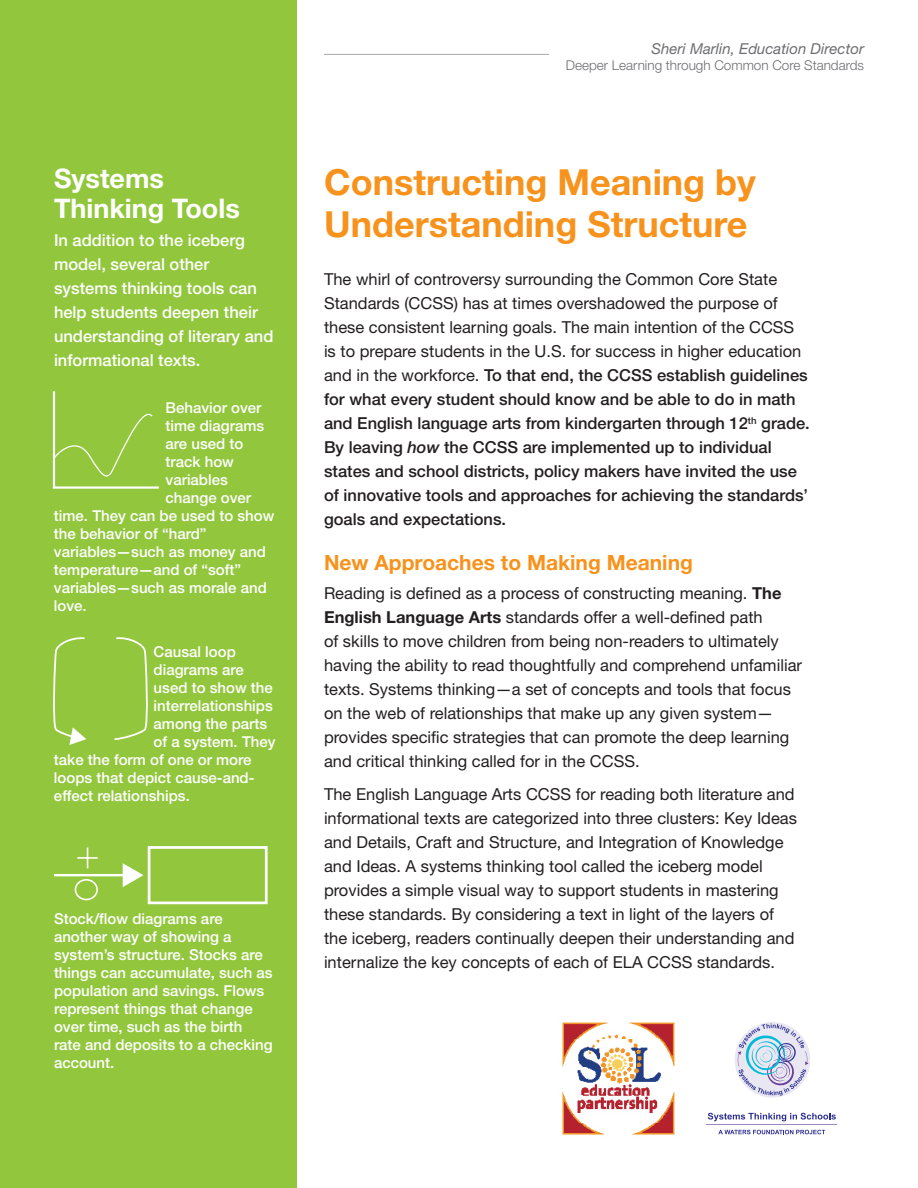
<style>
.page{position:relative;width:918px;height:1188px;background:#fff}
.page>*{position:absolute;margin:0;border:0;box-sizing:border-box;transform-origin:0 0}
.t1{font:700 36px/42px "Helvetica Neue";color:#f7931d}
.t2{font:700 27px/30px "Helvetica Neue";color:#fff}
.t3{font:700 21px "Helvetica Neue";color:#f7931d}
.t4{font:16.5px/24px "Helvetica Neue";color:#231f20}
.t5{font:500 16.5px/24px "Helvetica Neue";color:#231f20}
.t6{font:500 16.5px/24px "Helvetica Neue";color:#fff}
.t7{font:500 15px/18px "Helvetica Neue";color:#fff}
.t8{font:italic 15px "Helvetica Neue";color:#6c6d70}
.t9{font:300 13.5px "Helvetica Neue";color:#6c6d70}
.s1{font-weight:400}
.s2{font-style:italic}
.s3{font-weight:700}
</style>
<div class="page">
<div style="left:0;top:0;width:296px;height:1188px;background:#92c73d"></div>
<svg style="left:52px;top:391px;width:107px;height:98px"></svg>
<svg style="left:53px;top:637px;width:34px;height:108px"></svg>
<svg style="left:114px;top:637px;width:34px;height:103px"></svg>
<div style="left:148px;top:846px;width:120px;height:58px;border:3px solid #fff"></div>
<div style="left:75px;top:879px;width:23px;height:21px;border:2px solid #fff;border-radius:50%"></div>
<hr style="left:54px;top:874px;width:72px;height:2px;background:#fff">
<svg style="left:123px;top:863px;width:20px;height:24px"></svg>
<svg style="left:87px;top:847px;width:1px;height:21px"></svg>
<hr style="left:77px;top:857px;width:21px;height:2px;background:#fff">
<img style="left:562px;top:1022px;width:113px;height:113px">
<hr style="left:324px;top:54px;width:225px;height:1px;background:#a8a9ad">
<img style="left:735px;top:1022px;width:75px;height:76px;border-radius:38px">
<svg style="left:738px;top:1023px;width:70px;height:73px"></svg>
<svg style="left:708px;top:1113px;width:128px;height:8px"></svg>
<svg style="left:718px;top:1130px;width:107px;height:4px"></svg>
<hr style="left:707px;top:1125px;width:130px;height:1px;background:#a088bf">
<h2 class="t2" style="left:54px;top:162px;width:187px">Systems<br>Thinking Tools</h2>
<p class="t6" style="left:54px;top:228px;width:221px">In addition to the iceberg model, several other systems thinking tools can help students deepen their understanding of literary and informational texts.</p>
<p class="t7" style="left:166px;top:398px;width:97px">Behavior over</p>
<p class="t7" style="left:166px;top:416px;width:100px">time diagrams</p>
<p class="t7" style="left:166px;top:434px;width:79px">are used to</p>
<p class="t7" style="left:166px;top:452px;width:70px">track how</p>
<p class="t7" style="left:166px;top:470px;width:64px">variables</p>
<p class="t7" style="left:166px;top:488px;width:87px">change over</p>
<p class="t7" style="left:54px;top:506px;width:222px">time. They can be used to show</p>
<p class="t7" style="left:54px;top:524px;width:154px">the behavior of “hard”</p>
<p class="t7" style="left:54px;top:542px;width:214px">variables—such as money and</p>
<p class="t7" style="left:54px;top:560px;width:189px">temperature—and of “soft”</p>
<p class="t7" style="left:54px;top:578px;width:214px">variables—such as morale and</p>
<p class="t7" style="left:54px;top:596px;width:34px">love.</p>
<p class="t7" style="left:154px;top:643px;width:84px">Causal loop</p>
<p class="t7" style="left:154px;top:661px;width:92px">diagrams are</p>
<p class="t7" style="left:154px;top:679px;width:121px">used to show the</p>
<p class="t7" style="left:154px;top:697px;width:121px">interrelationships</p>
<p class="t7" style="left:154px;top:715px;width:115px">among the parts</p>
<p class="t7" style="left:154px;top:733px;width:124px">of a system. They</p>
<p class="t7" style="left:54px;top:751px;width:199px">take the form of one or more</p>
<p class="t7" style="left:54px;top:769px;width:202px">loops that depict cause-and-</p>
<p class="t7" style="left:54px;top:787px;width:137px">effect relationships.</p>
<p class="t7" style="left:54px;top:910px;width:220px">Stock/flow diagrams are another way of showing a system’s structure. Stocks are things can accumulate, such as population and savings. Flows represent things that change over time, such as the birth rate and deposits to a checking account.</p>
<p class="t8" style="left:651px;top:39px;width:214px">Sheri Marlin, Education Director</p>
<p class="t9" style="left:566px;top:57px;width:300px">Deeper Learning through Common Core Standards</p>
<h1 class="t1" style="left:324px;top:160px;width:434px">Constructing Meaning by<br>Understanding Structure</h1>
<p class="t5" style="left:324px;top:267px;width:487px"><span class="s1">The whirl of controversy surrounding the Common Core State Standards (CCSS) has at times overshadowed the purpose of these consistent learning goals. The main intention of the CCSS is to prepare students in the U.S. for success in higher education and in the workforce.</span> To that end, the CCSS establish guidelines for what every student should know and be able to do in math and English language arts from kindergarten through 12<sup>th</sup> grade.<br>By leaving <span class="s2">how</span> the CCSS are implemented up to individual states and school districts, policy makers have invited the use of innovative tools and approaches for achieving the standards’ goals and expectations.</p>
<p class="t3" style="left:324px;top:550px;width:371px">New Approaches to Making Meaning</p>
<p class="t4" style="left:324px;top:581px;width:480px">Reading is defined as a process of constructing meaning. <span class="s3">The English Language Arts</span> standards offer a well-defined path<br>of skills to move children from being non-readers to ultimately having the ability to read thoughtfully and comprehend unfamiliar texts. Systems thinking—a set of concepts and tools that focus on the web of relationships that make up any given system— provides specific strategies that can promote the deep learning and critical thinking called for in the CCSS.</p>
<p class="t4" style="left:324px;top:782px;width:475px">The English Language Arts CCSS for reading both literature and informational texts are categorized into three clusters: Key Ideas and Details, Craft and Structure, and Integration of Knowledge and Ideas. A systems thinking tool called the iceberg model provides a simple visual way to support students in mastering these standards. By considering a text in light of the layers of the iceberg, readers continually deepen their understanding and internalize the key concepts of each of ELA CCSS standards.</p>
</div>
